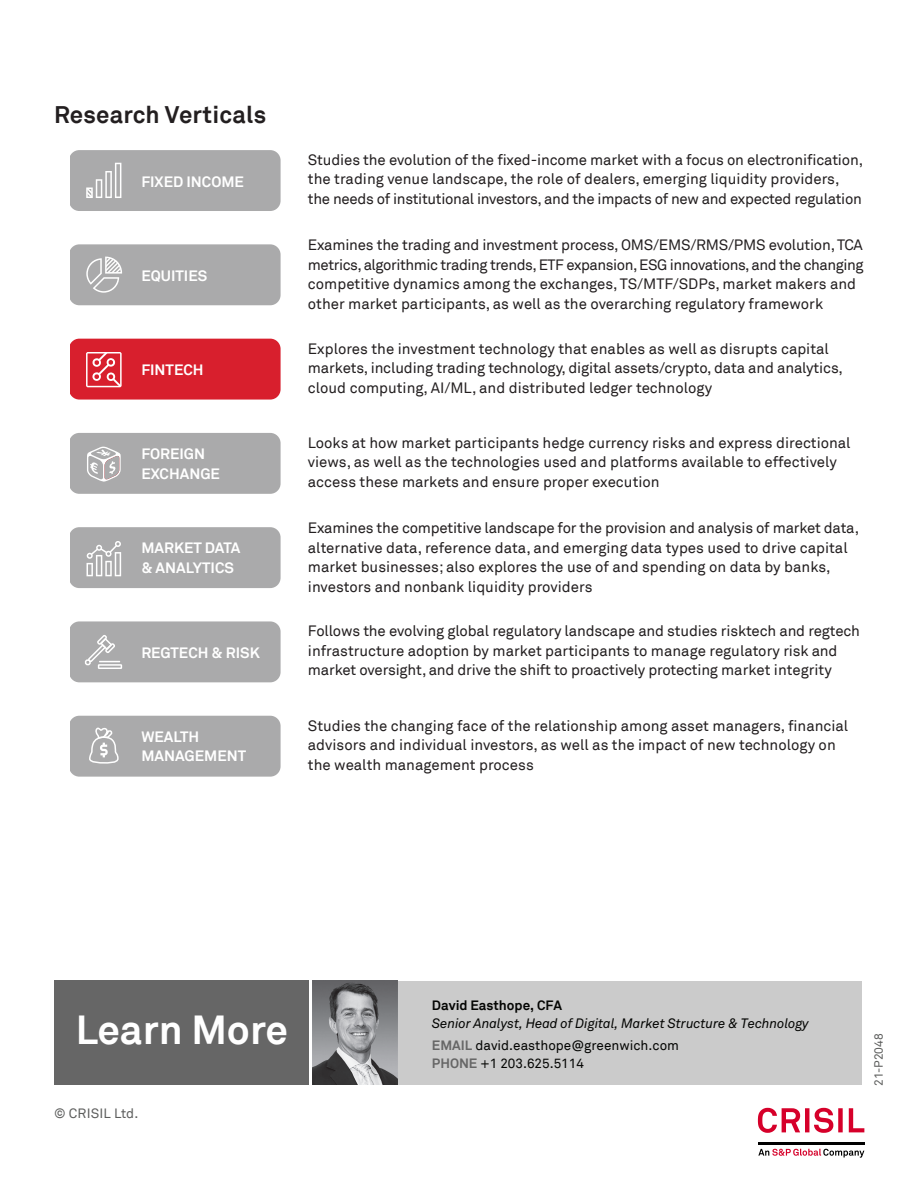
<style>
.page{position:relative;width:918px;height:1188px;background:#fff}
.page>*{position:absolute;margin:0;border:0;box-sizing:border-box;transform-origin:0 0}
.t1{font:700 40.5px "Akkurat Pro";color:#fff}
.Body_text{font:700 24px "Akkurat Pro";letter-spacing:.01em;color:#231f20}
.t2{font:15px/19.5px "Akkurat Pro";letter-spacing:-.005em;color:#231f20}
.t3{font:700 15px/19.5px "Akkurat Pro";color:#fff}
.t4{font:italic 13.5px/18px "Akkurat";letter-spacing:-.01em;color:#040503}
.t5{font:13.5px/18px "Akkurat Pro";color:#040503}
.t6{font:13.5px "Akkurat Pro";letter-spacing:.01em;color:#5d5e5d}
.t7{font:12px "Akkurat Pro";color:#5d5e5d}
.s1{font-family:"Akkurat Pro";font-weight:700;font-style:normal}
.s2{font-weight:700;color:#666}
</style>
<div class="page">
<div style="left:313px;top:981px;width:549px;height:104px;background:#cbcbcb"></div>
<div style="left:54px;top:981px;width:255px;height:104px;background:#666"></div>
<img style="left:313px;top:981px;width:85px;height:104px">
<svg style="left:758px;top:1149px;width:106px;height:9px"></svg>
<hr style="left:758px;top:1143px;width:106px;height:2px;background:#000">
<svg style="left:758px;top:1108px;width:106px;height:25px"></svg>
<div style="left:70px;top:244px;width:211px;height:61px;background:#aaaaab"></div>
<svg style="left:70px;top:339px;width:211px;height:61px;background:#d92936"></svg>
<div style="left:70px;top:433px;width:211px;height:61px;background:#aaaaab"></div>
<div style="left:70px;top:716px;width:211px;height:61px;background:#aaaaab"></div>
<svg style="left:70px;top:527px;width:211px;height:61px;background:#adadae"></svg>
<div style="left:70px;top:621px;width:211px;height:61px;background:#aaaaab"></div>
<div style="left:70px;top:150px;width:211px;height:61px;background:#aaaaab"></div>
<p class="Body_text" style="left:54px;top:99px;width:214px">Research Verticals</p>
<p class="t3" style="left:141px;top:172px;width:104px">FIXED INCOME</p>
<p class="t3" style="left:141px;top:266px;width:67px">EQUITIES</p>
<p class="t3" style="left:141px;top:360px;width:64px">FINTECH</p>
<p class="t3" style="left:141px;top:444px;width:80px">FOREIGN<br>EXCHANGE</p>
<p class="t3" style="left:141px;top:539px;width:100px">MARKET DATA &amp; ANALYTICS</p>
<p class="t3" style="left:141px;top:643px;width:120px">REGTECH &amp; RISK</p>
<p class="t3" style="left:141px;top:727px;width:106px">WEALTH<br>MANAGEMENT</p>
<p class="t2" style="left:308px;top:150px;width:557px">Studies the evolution of the fixed-income market with a focus on electronification, the trading venue landscape, the role of dealers, emerging liquidity providers, the needs of institutional investors, and the impacts of new and expected regulation</p>
<p class="t2" style="left:308px;top:236px;width:557px">Examines the trading and investment process, OMS/EMS/RMS/PMS evolution, TCA metrics, algorithmic trading trends, ETF expansion, ESG innovations, and the changing competitive dynamics among the exchanges, TS/MTF/SDPs, market makers and other market participants, as well as the overarching regulatory framework</p>
<p class="t2" style="left:308px;top:339px;width:537px">Explores the investment technology that enables as well as disrupts capital markets, including trading technology, digital assets/crypto, data and analytics, cloud computing, AI/ML, and distributed ledger technology</p>
<p class="t2" style="left:308px;top:433px;width:544px">Looks at how market participants hedge currency risks and express directional views, as well as the technologies used and platforms available to effectively access these markets and ensure proper execution</p>
<p class="t2" style="left:308px;top:519px;width:553px">Examines the competitive landscape for the provision and analysis of market data, alternative data, reference data, and emerging data types used to drive capital market businesses; also explores the use of and spending on data by banks, investors and nonbank liquidity providers</p>
<p class="t2" style="left:308px;top:622px;width:554px">Follows the evolving global regulatory landscape and studies risktech and regtech infrastructure adoption by market participants to manage regulatory risk and market oversight, and drive the shift to proactively protecting market integrity</p>
<p class="t2" style="left:308px;top:716px;width:542px">Studies the changing face of the relationship among asset managers, financial advisors and individual investors, as well as the impact of new technology on the wealth management process</p>
<p class="t1" style="left:76px;top:1004px;width:214px">Learn More</p>
<p class="t6" style="left:54px;top:1105px;width:86px">© CRISIL Ltd.</p>
<p class="t4" style="left:432px;top:997px;width:379px"><span class="s1">David Easthope, CFA<br></span>Senior Analyst, Head of Digital, Market Structure &amp; Technology</p>
<p class="t5" style="left:432px;top:1036px;width:249px"><span class="s2">EMAIL</span> david.easthope@greenwich.com<br><span class="s2">PHONE</span> +1 203.625.5114</p>
<p class="t7" style="left:872px;top:1086px;width:54px;rotate:-90deg">21-P2048</p>
</div>
